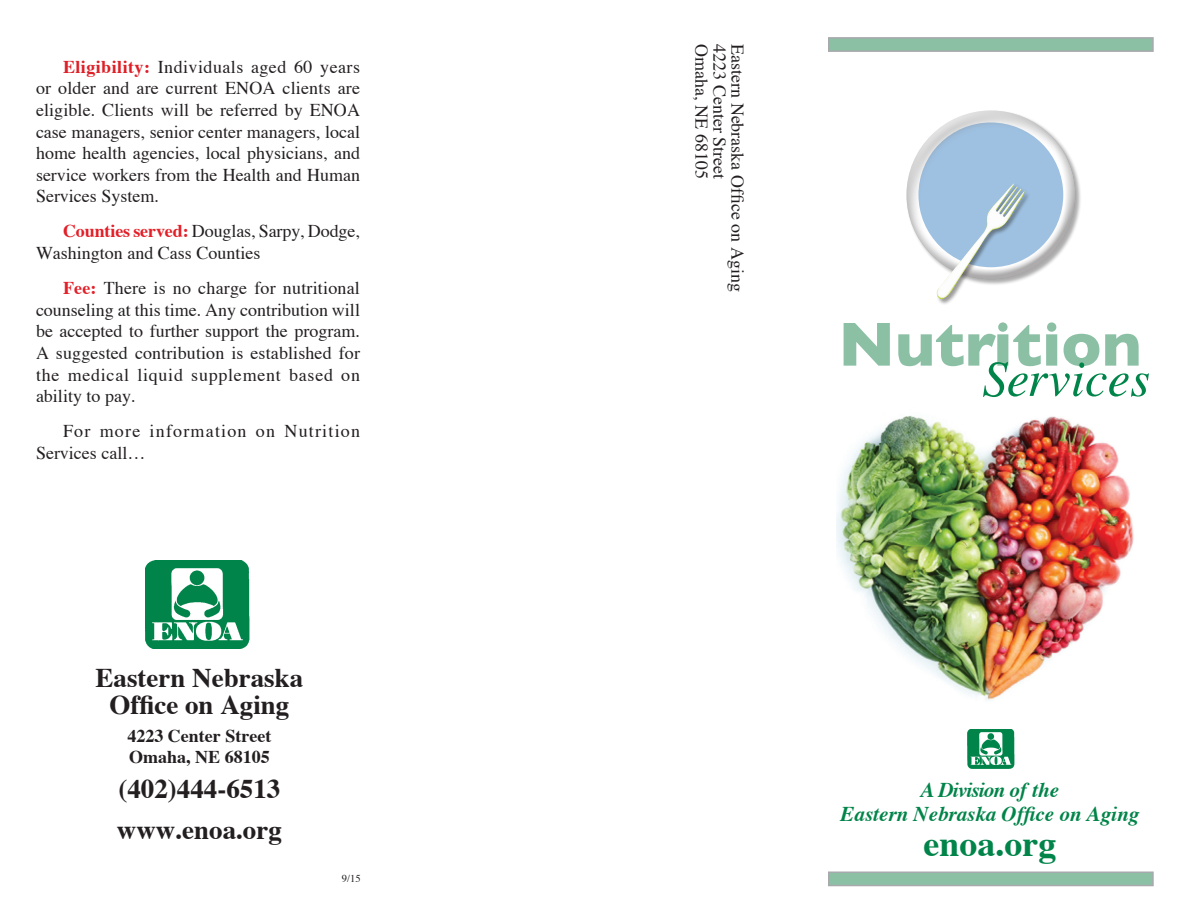
<style>
.page{position:relative;width:1188px;height:918px;background:#fff}
.page>*{position:absolute;margin:0;border:0;box-sizing:border-box;transform-origin:0 0}
.t1{font:700 63px "Gill Sans";color:#8cc0a5}
.t2{font:italic 51px "Times";color:#008449}
.t3{font:700 36px "Times";color:#008449}
.t4{font:700 27px "Times";color:#231f20}
.t5{font:italic 700 21px "Times";color:#008449}
.t6{font:italic 700 21px "Times";letter-spacing:-.04em;color:#008449}
.t7{font:18px/21.6px "Times";color:#231f20;text-align:justify}
.t8{font:18px/21.6px "Times";letter-spacing:.065em;color:#231f20}
.t9{font:700 18px "Times";color:#231f20}
.t10{font:10.5px "Times";color:#231f20}
.s1{font-weight:700;color:#de1f27}
.s2{font-weight:700;color:#e31f28}
</style>
<div class="page">
<div style="left:828px;top:872px;width:326px;height:14px;background:#8cc0a5;border:2px solid #a8a9ad"></div>
<div style="left:828px;top:37px;width:326px;height:15px;background:#8cc0a5;border:2px solid #a8a9ad"></div>
<img style="left:145px;top:561px;width:104px;height:88px">
<img style="left:837px;top:415px;width:297px;height:286px">
<div style="left:906px;top:110px;width:176px;height:176px;background:#231f20;opacity:.75"></div>
<div style="left:906px;top:109px;width:165px;height:132px;background:#fff;opacity:.75"></div>
<div style="left:907px;top:137px;width:170px;height:145px;background:#231f20;opacity:.75"></div>
<div style="left:936px;top:183px;width:95px;height:123px;background:#231f20;opacity:.45"></div>
<img style="left:936px;top:184px;width:89px;height:116px">
<img style="left:968px;top:729px;width:46px;height:39px">
<p class="t7" style="left:36px;top:56px;width:326px;text-indent:27px"><span class="s1">Eligibility:</span> Individuals aged 60 years or older and are current ENOA clients are eligible. Clients will be referred by ENOA case managers, senior center managers, local home health agencies, local physicians, and service workers from the Health and Human Services System.</p>
<p class="t7" style="left:36px;top:220px;width:325px;text-indent:27px"><span class="s2">Counties served:</span> Douglas, Sarpy, Dodge,<br>Washington and Cass Counties</p>
<p class="t7" style="left:36px;top:277px;width:326px;text-indent:27px"><span class="s2">Fee:</span> There is no charge for nutritional counseling at this time. Any contribution will be accepted to further support the program.<br>A suggested contribution is established for the medical liquid supplement based on ability to pay.</p>
<p class="t8" style="left:36px;top:420px;width:326px;text-indent:27px">For more information on Nutrition<br>Services call…</p>
<p class="t4" style="left:96px;top:662px;width:209px">Eastern Nebraska</p>
<p class="t4" style="left:109px;top:689px;width:182px">Office on Aging</p>
<p class="t9" style="left:127px;top:725px;width:145px">4223 Center Street</p>
<p class="t9" style="left:129px;top:746px;width:142px">Omaha, NE 68105</p>
<p class="t4" style="left:118px;top:772px;width:163px">(402)444-6513</p>
<p class="t4" style="left:117px;top:813px;width:166px">www.enoa.org</p>
<p class="t10" style="left:342px;top:872px;width:20px">9/15</p>
<p class="t7" style="left:713px;top:44px;width:136px;rotate:90deg">Omaha, NE 68105</p>
<p class="t7" style="left:731px;top:44px;width:137px;rotate:90deg">4223 Center Street</p>
<p class="t7" style="left:749px;top:44px;width:249px;rotate:90deg">Eastern Nebraska Office on Aging</p>
<p class="t1" style="left:838px;top:307px;width:305px">Nutrition</p>
<p class="t2" style="left:982px;top:348px;width:169px">Services</p>
<p class="t6" style="left:921px;top:777px;width:140px">A Division of the</p>
<p class="t5" style="left:841px;top:801px;width:300px">Eastern Nebraska Office on Aging</p>
<p class="t3" style="left:924px;top:821px;width:134px">enoa.org</p>
</div>
